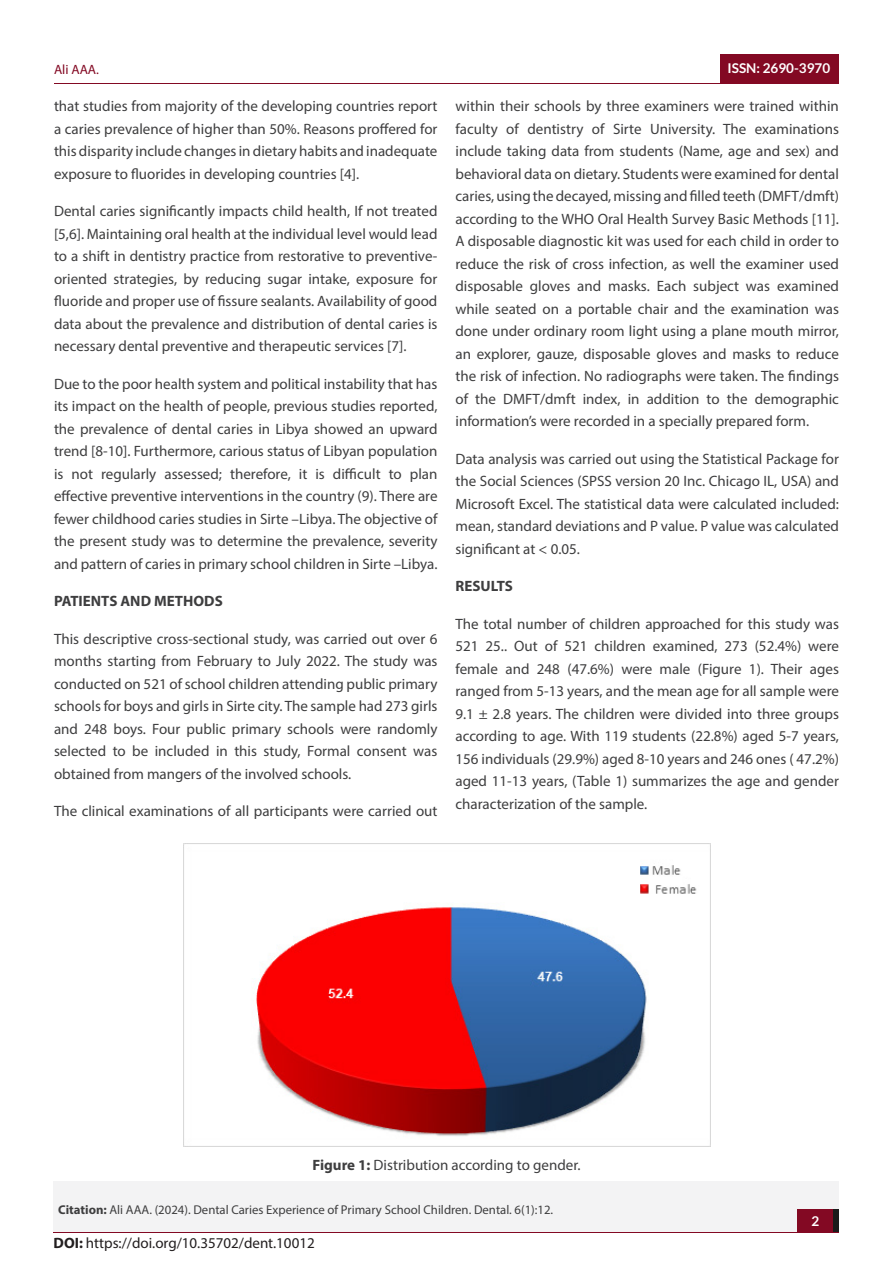
<style>
.page{position:relative;width:893px;height:1263px;background:#fff}
.page>*{position:absolute;margin:0;border:0;box-sizing:border-box;transform-origin:0 0}
.t1{font:15px/22.5px "Myriad Pro";color:#3e3e3f;text-align:justify}
.t2{font:15px "Myriad Pro";color:#231f20}
.t3{font:700 15px "Myriad Pro";color:#3e3e3f}
.t4{font:700 13.5px "Lato";color:#fff}
.t5{font:13.5px "Myriad Pro";color:#830923}
.t6{font:12.75px "Myriad Pro";color:#3e3e3f}
.s1{font-weight:700}
</style>
<div class="page">
<hr style="left:54px;top:84px;width:785px;height:1px;background:#830923">
<div style="left:54px;top:1211px;width:785px;height:22px;background:#f3f3f4"></div>
<div style="left:54px;top:1181px;width:785px;height:50px;background:#f3f3f4"></div>
<div style="left:798px;top:1209px;width:41px;height:22px;background:#1b1b1b"></div>
<div style="left:798px;top:1209px;width:35px;height:22px;background:#830923"></div>
<div style="left:721px;top:54px;width:118px;height:30px;background:#830923"></div>
<img style="left:183px;top:843px;width:527px;height:303px">
<p class="t5" style="left:54px;top:61px;width:47px">Ali AAA.</p>
<p class="t1" style="left:54px;top:95px;width:385px">that studies from majority of the developing countries report a caries prevalence of higher than 50%. Reasons proffered for this disparity include changes in dietary habits and inadequate exposure to fluorides in developing countries [4].</p>
<p class="t1" style="left:54px;top:200px;width:385px">Dental caries significantly impacts child health, If not treated [5,6]. Maintaining oral health at the individual level would lead to a shift in dentistry practice from restorative to preventive&shy;oriented strategies, by reducing sugar intake, exposure for fluoride and proper use of fissure sealants. Availability of good data about the prevalence and distribution of dental caries is necessary dental preventive and therapeutic services [7].</p>
<p class="t1" style="left:54px;top:372px;width:385px">Due to the poor health system and political instability that has its impact on the health of people, previous studies reported, the prevalence of dental caries in Libya showed an upward trend [8-10]. Furthermore, carious status of Libyan population is not regularly assessed; therefore, it is difficult to plan effective preventive interventions in the country (9). There are fewer childhood caries studies in Sirte –Libya. The objective of the present study was to determine the prevalence, severity and pattern of caries in primary school children in Sirte –Libya.</p>
<p class="t3" style="left:54px;top:591px;width:170px">PATIENTS AND METHODS</p>
<p class="t1" style="left:54px;top:627px;width:385px">This descriptive cross-sectional study, was carried out over 6 months starting from February to July 2022. The study was conducted on 521 of school children attending public primary schools for boys and girls in Sirte city. The sample had 273 girls and 248 boys. Four public primary schools were randomly selected to be included in this study, Formal consent was obtained from mangers of the involved schools.</p>
<p class="t1" style="left:54px;top:800px;width:385px">The clinical examinations of all participants were carried out</p>
<p class="t4" style="left:728px;top:61px;width:104px">ISSN: 2690-3970</p>
<p class="t1" style="left:455px;top:95px;width:385px">within their schools by three examiners were trained within faculty of dentistry of Sirte University. The examinations include taking data from students (Name, age and sex) and behavioral data on dietary. Students were examined for dental caries, using the decayed, missing and filled teeth (DMFT/dmft) according to the WHO Oral Health Survey Basic Methods [11].<br>A disposable diagnostic kit was used for each child in order to reduce the risk of cross infection, as well the examiner used disposable gloves and masks. Each subject was examined while seated on a portable chair and the examination was done under ordinary room light using a plane mouth mirror, an explorer, gauze, disposable gloves and masks to reduce the risk of infection. No radiographs were taken. The findings of the DMFT/dmft index, in addition to the demographic information’s were recorded in a specially prepared form.</p>
<p class="t1" style="left:455px;top:447px;width:385px">Data analysis was carried out using the Statistical Package for the Social Sciences (SPSS version 20 Inc. Chicago IL, USA) and Microsoft Excel. The statistical data were calculated included: mean, standard deviations and P value. P value was calculated significant at &lt; 0.05.</p>
<p class="t3" style="left:455px;top:576px;width:59px">RESULTS</p>
<p class="t1" style="left:455px;top:612px;width:385px">The total number of children approached for this study was 521 25.. Out of 521 children examined, 273 (52.4%) were female and 248 (47.6%) were male (Figure 1). Their ages ranged from 5-13 years, and the mean age for all sample were 9.1 ± 2.8 years. The children were divided into three groups according to age. With 119 students (22.8%) aged 5-7 years, 156 individuals (29.9%) aged 8-10 years and 246 ones ( 47.2%) aged 11-13 years, (Table 1) summarizes the age and gender characterization of the sample.</p>
<p class="t1" style="left:312px;top:1153px;width:270px"><span class="s1">Figure 1:</span> Distribution according to gender.</p>
<p class="t6" style="left:58px;top:1201px;width:497px"><span class="s1">Citation:</span> Ali AAA. (2024). Dental Caries Experience of Primary School Children. Dental. 6(1):12.</p>
<p class="t2" style="left:54px;top:1234px;width:263px"><span class="s1">DOI:</span> https://doi.org/10.35702/dent.10012</p>
<p class="t4" style="left:811px;top:1213px;width:9px">2</p>
</div>
